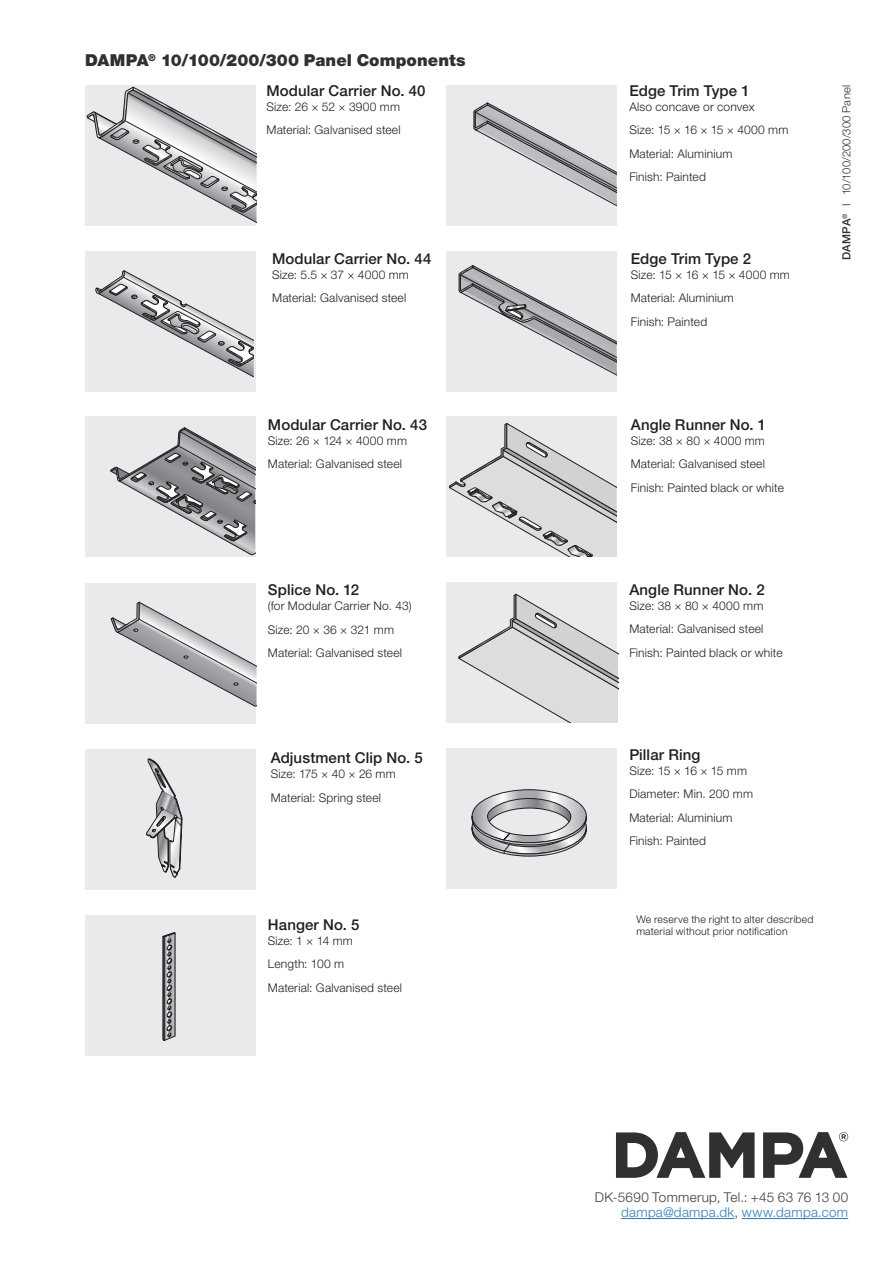
<style>
.page{position:relative;width:893px;height:1263px;background:#fff}
.page>*{position:absolute;margin:0;border:0;box-sizing:border-box;transform-origin:0 0}
.Produktnavn_-_bagside{font:900 16.5px "Helvetica Neue LT Std";letter-spacing:.005em;color:#312f30}
.Mellem_overskrift{font:500 15px "Helvetica Neue LT Std";letter-spacing:.01em;color:#231f20}
.t1{font:300 13.5px "Helvetica Neue LT Std";letter-spacing:.02em;color:#3e3e3f}
.t2{font:300 13.5px "Helvetica Neue LT Std";letter-spacing:.02em;color:#317cb8}
.Broedtekst{font:300 12px "Helvetica Neue LT Std";letter-spacing:.015em;color:#231f20}
.t3{font:300 11.25px "Helvetica Neue LT Std";letter-spacing:.02em;color:#312f30}
.Broedtekst-2{font:300 10.5px/12px "Helvetica Neue LT Std";letter-spacing:.02em;color:#231f20}
.s1{font-weight:500}
.s2{color:#3e3e3f}
</style>
<div class="page">
<svg style="left:616px;top:1132px;width:139px;height:46px"></svg>
<svg style="left:763px;top:1132px;width:85px;height:46px"></svg>
<div style="left:85px;top:251px;width:170px;height:140px;background:#e9eaeb"></div>
<div style="left:446px;top:85px;width:171px;height:140px;background:#e9eaeb"></div>
<div style="left:446px;top:583px;width:171px;height:140px;background:#e9eaeb"></div>
<div style="left:85px;top:85px;width:170px;height:140px;background:#e9eaeb"></div>
<div style="left:85px;top:417px;width:170px;height:140px;background:#e9eaeb"></div>
<div style="left:446px;top:417px;width:171px;height:140px;background:#e9eaeb"></div>
<div style="left:446px;top:251px;width:171px;height:140px;background:#e9eaeb"></div>
<div style="left:446px;top:748px;width:171px;height:141px;background:#e9eaeb"></div>
<svg style="left:87px;top:85px;width:170px;height:138px"></svg>
<svg style="left:95px;top:270px;width:159px;height:107px"></svg>
<svg style="left:110px;top:427px;width:145px;height:128px"></svg>
<div style="left:85px;top:583px;width:170px;height:141px;background:#e9eaeb"></div>
<div style="left:85px;top:915px;width:170px;height:140px;background:#e9eaeb"></div>
<div style="left:85px;top:749px;width:170px;height:140px;background:#e9eaeb"></div>
<svg style="left:110px;top:601px;width:147px;height:105px"></svg>
<svg style="left:146px;top:758px;width:37px;height:120px"></svg>
<svg style="left:162px;top:932px;width:13px;height:109px"></svg>
<svg style="left:473px;top:102px;width:144px;height:105px"></svg>
<svg style="left:459px;top:265px;width:158px;height:127px"></svg>
<svg style="left:449px;top:423px;width:168px;height:133px"></svg>
<svg style="left:458px;top:593px;width:160px;height:130px"></svg>
<svg style="left:471px;top:789px;width:116px;height:68px"></svg>
<hr style="left:621px;top:1218px;width:114px;height:1px;background:#317cb8">
<hr style="left:742px;top:1218px;width:106px;height:1px;background:#317cb8">
<p class="Produktnavn_-_bagside" style="left:85px;top:50px;width:382px">DAMPA<sup>®</sup> 10/100/200/300 Panel Components</p>
<p class="Mellem_overskrift" style="left:266px;top:81px;width:161px">Modular Carrier No. 40</p>
<p class="Broedtekst" style="left:266px;top:99px;width:135px">Size: 26 × 52 × 3900 mm</p>
<p class="Broedtekst" style="left:266px;top:123px;width:136px">Material: Galvanised steel</p>
<p class="Mellem_overskrift" style="left:272px;top:249px;width:161px">Modular Carrier No. 44</p>
<p class="Broedtekst" style="left:272px;top:267px;width:138px">Size: 5.5 × 37 × 4000 mm</p>
<p class="Broedtekst" style="left:272px;top:291px;width:136px">Material: Galvanised steel</p>
<p class="Mellem_overskrift" style="left:268px;top:415px;width:161px">Modular Carrier No. 43</p>
<p class="Broedtekst" style="left:268px;top:433px;width:141px">Size: 26 × 124 × 4000 mm</p>
<p class="Broedtekst" style="left:268px;top:456px;width:136px">Material: Galvanised steel</p>
<p class="Mellem_overskrift" style="left:268px;top:581px;width:93px">Splice No. 12</p>
<p class="Broedtekst" style="left:268px;top:599px;width:145px">(for Modular Carrier No. 43)</p>
<p class="Broedtekst" style="left:268px;top:622px;width:128px">Size: 20 × 36 × 321 mm</p>
<p class="Broedtekst" style="left:268px;top:646px;width:136px">Material: Galvanised steel</p>
<p class="Mellem_overskrift" style="left:271px;top:749px;width:154px">Adjustment Clip No. 5</p>
<p class="Broedtekst" style="left:271px;top:766px;width:127px">Size: 175 × 40 × 26 mm</p>
<p class="Broedtekst" style="left:271px;top:790px;width:112px">Material: Spring steel</p>
<p class="Mellem_overskrift" style="left:268px;top:916px;width:93px">Hanger No. 5</p>
<p class="Broedtekst" style="left:268px;top:933px;width:86px">Size: 1 × 14 mm</p>
<p class="Broedtekst" style="left:268px;top:957px;width:78px">Length: 100 m</p>
<p class="Broedtekst" style="left:268px;top:980px;width:136px">Material: Galvanised steel</p>
<p class="Mellem_overskrift" style="left:629px;top:81px;width:122px">Edge Trim Type 1</p>
<p class="Broedtekst" style="left:629px;top:99px;width:127px">Also concave or convex</p>
<p class="Broedtekst" style="left:629px;top:123px;width:161px">Size: 15 × 16 × 15 × 4000 mm</p>
<p class="Broedtekst" style="left:629px;top:146px;width:104px">Material: Aluminium</p>
<p class="Broedtekst" style="left:629px;top:170px;width:78px">Finish: Painted</p>
<p class="Mellem_overskrift" style="left:631px;top:249px;width:122px">Edge Trim Type 2</p>
<p class="Broedtekst" style="left:631px;top:267px;width:161px">Size: 15 × 16 × 15 × 4000 mm</p>
<p class="Broedtekst" style="left:631px;top:291px;width:104px">Material: Aluminium</p>
<p class="Broedtekst" style="left:631px;top:314px;width:78px">Finish: Painted</p>
<p class="t3" style="left:840px;top:260px;width:176px;rotate:-90deg"><span class="s1">DAMPA</span><sup>®</sup> I 10/100/200/300 Panel</p>
<p class="Mellem_overskrift" style="left:631px;top:415px;width:137px">Angle Runner No. 1</p>
<p class="Broedtekst" style="left:631px;top:433px;width:136px">Size: 38 × 80 × 4000 mm</p>
<p class="Broedtekst" style="left:631px;top:456px;width:136px">Material: Galvanised steel</p>
<p class="Broedtekst" style="left:631px;top:480px;width:155px">Finish: Painted black or white</p>
<p class="Mellem_overskrift" style="left:629px;top:580px;width:137px">Angle Runner No. 2</p>
<p class="Broedtekst" style="left:629px;top:598px;width:136px">Size: 38 × 80 × 4000 mm</p>
<p class="Broedtekst" style="left:629px;top:621px;width:136px">Material: Galvanised steel</p>
<p class="Broedtekst" style="left:629px;top:645px;width:155px">Finish: Painted black or white</p>
<p class="Mellem_overskrift" style="left:629px;top:745px;width:73px">Pillar Ring</p>
<p class="Broedtekst" style="left:629px;top:763px;width:119px">Size: 15 × 16 × 15 mm</p>
<p class="Broedtekst" style="left:629px;top:787px;width:125px">Diameter: Min. 200 mm</p>
<p class="Broedtekst" style="left:629px;top:810px;width:104px">Material: Aluminium</p>
<p class="Broedtekst" style="left:629px;top:834px;width:78px">Finish: Painted</p>
<p class="Broedtekst-2" style="left:636px;top:913px;width:179px">We reserve the right to alter described material without prior notification</p>
<p class="t1" style="left:595px;top:1189px;width:255px">DK-5690 Tommerup, Tel.: +45 63 76 13 00</p>
<p class="t2" style="left:621px;top:1204px;width:229px">dampa@dampa.dk<span class="s2">,</span> www.dampa.com</p>
</div>
